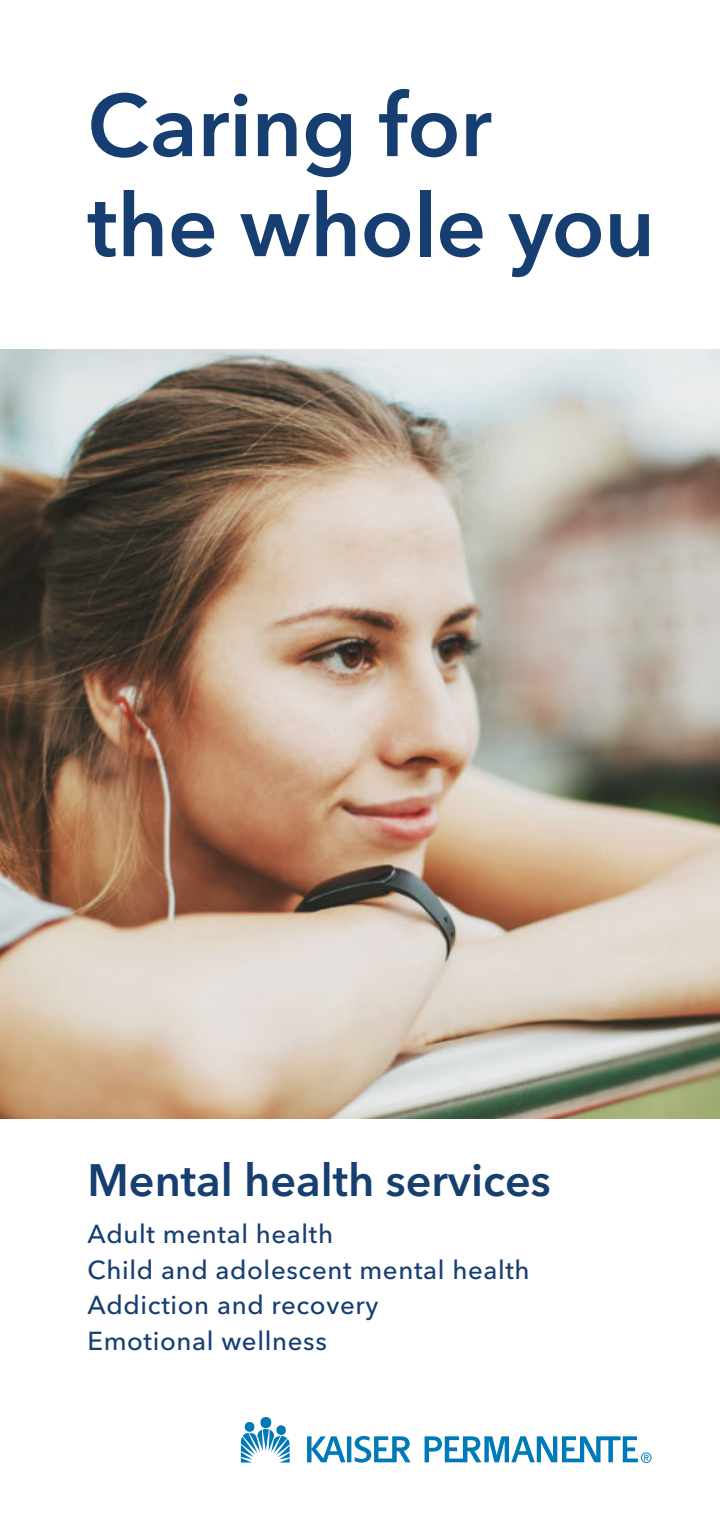
<style>
.page{position:relative;width:720px;height:1530px;background:#fff}
.page>*{position:absolute;margin:0;border:0;box-sizing:border-box;transform-origin:0 0}
.t1{font:600 87.5px/100px "Avenir Next LT Pro";letter-spacing:-.005em;color:#163e70}
.t2{font:600 45px "Avenir Next LT Pro";color:#163e70}
.t3{font:500 25.75px/35.5px "Avenir Next LT Pro";letter-spacing:.025em;color:#163e70}
</style>
<div class="page">
<svg style="left:241px;top:1421px;width:49px;height:42px"></svg>
<div style="left:260px;top:1417px;width:11px;height:11px;background:#007ab7;border-radius:50%"></div>
<hr style="left:347px;top:1436px;width:4px;height:26px;background:#007ab7">
<svg style="left:307px;top:1436px;width:38px;height:26px"></svg>
<svg style="left:355px;top:1436px;width:56px;height:27px"></svg>
<svg style="left:425px;top:1436px;width:227px;height:27px"></svg>
<img style="left:0;top:349px;width:720px;height:770px">
<h1 class="t1" style="left:87px;top:75px;width:569px">Caring for<br>the whole you</h1>
<h2 class="t2" style="left:88px;top:1153px;width:465px">Mental health services</h2>
<p class="t3" style="left:88px;top:1216px;width:444px">Adult mental health<br>Child and adolescent mental health<br>Addiction and recovery<br>Emotional wellness</p>
</div>
